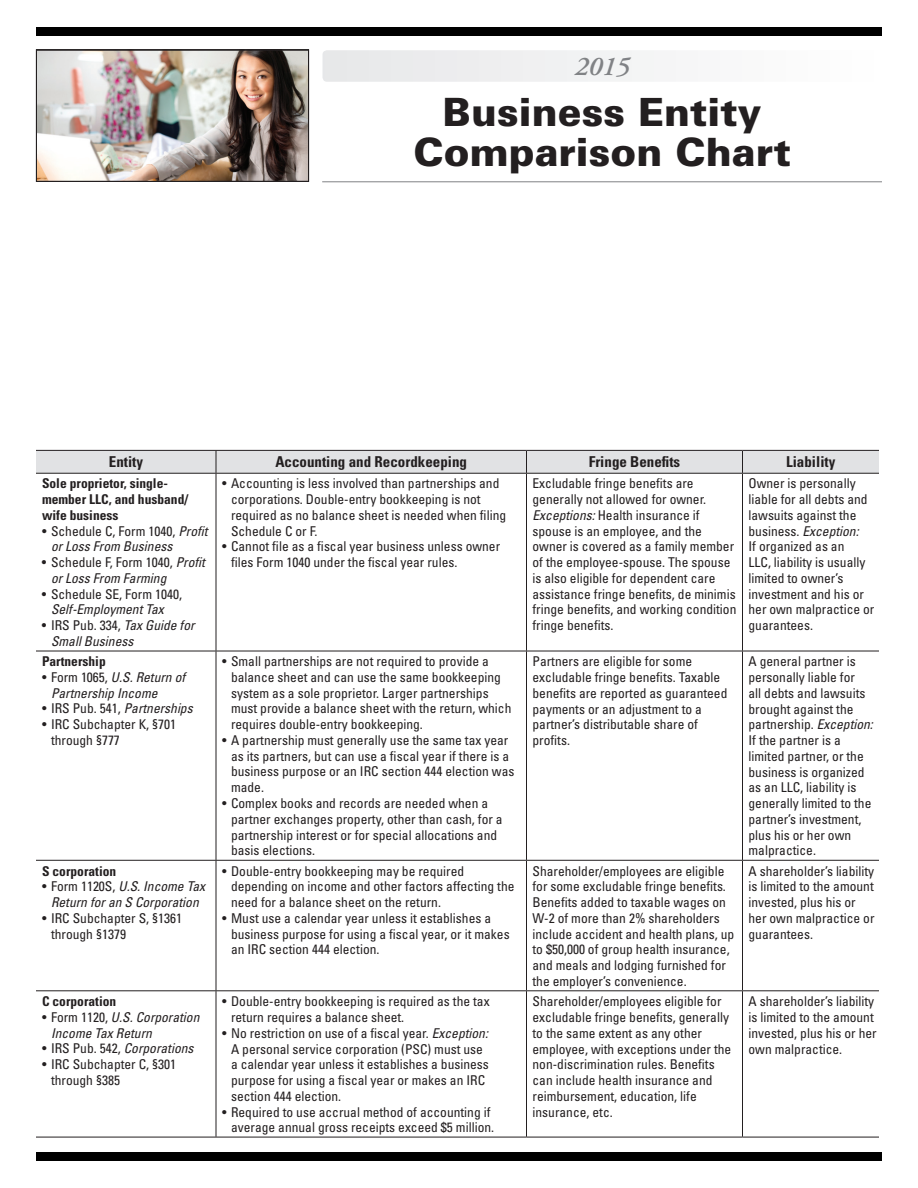
<style>
.page{position:relative;width:918px;height:1188px;background:#fff}
.page>*{position:absolute;margin:0;border:0;box-sizing:border-box;transform-origin:0 0}
.t1{font:900 39px/40.5px "Univers LT Std";color:#231f20;text-align:center}
.t2{font:italic 600 27px "Adobe Garamond Pro";color:#808285}
.t3{font:700 condensed 15px "Univers LT Std";color:#231f20}
.t4{font:condensed 13.5px/15.8px "Univers LT Std";color:#231f20}
.t5{font:italic condensed 13.5px/15.8px "Univers LT Std";color:#231f20}
.t6{font:700 condensed 13.5px/15.8px "Univers LT Std";color:#231f20}
.s1{font-style:normal}
.s2{font-style:italic}
</style>
<div class="page">
<hr style="left:322px;top:181px;width:560px;height:1px;background:#808285">
<div style="left:36px;top:451px;width:843px;height:22px;background:#e1e2e4"></div>
<hr style="left:36px;top:473px;width:180px;height:1px;background:#231f20">
<hr style="left:216px;top:473px;width:310px;height:1px;background:#231f20">
<hr style="left:216px;top:474px;width:1px;height:177px;background:#231f20">
<hr style="left:526px;top:473px;width:216px;height:1px;background:#231f20">
<hr style="left:526px;top:474px;width:1px;height:177px;background:#231f20">
<hr style="left:742px;top:473px;width:137px;height:1px;background:#231f20">
<hr style="left:742px;top:474px;width:1px;height:177px;background:#231f20">
<hr style="left:36px;top:651px;width:180px;height:1px;background:#231f20">
<hr style="left:216px;top:651px;width:310px;height:1px;background:#231f20">
<hr style="left:216px;top:651px;width:1px;height:209px;background:#231f20">
<hr style="left:526px;top:651px;width:216px;height:1px;background:#231f20">
<hr style="left:526px;top:651px;width:1px;height:209px;background:#231f20">
<hr style="left:742px;top:651px;width:137px;height:1px;background:#231f20">
<hr style="left:742px;top:651px;width:1px;height:209px;background:#231f20">
<hr style="left:36px;top:860px;width:180px;height:1px;background:#231f20">
<hr style="left:216px;top:860px;width:310px;height:1px;background:#231f20">
<hr style="left:216px;top:861px;width:1px;height:129px;background:#231f20">
<hr style="left:526px;top:860px;width:216px;height:1px;background:#231f20">
<hr style="left:526px;top:861px;width:1px;height:129px;background:#231f20">
<hr style="left:742px;top:860px;width:137px;height:1px;background:#231f20">
<hr style="left:742px;top:861px;width:1px;height:129px;background:#231f20">
<hr style="left:36px;top:990px;width:180px;height:1px;background:#231f20">
<hr style="left:216px;top:990px;width:310px;height:1px;background:#231f20">
<hr style="left:216px;top:991px;width:1px;height:146px;background:#231f20">
<hr style="left:526px;top:990px;width:216px;height:1px;background:#231f20">
<hr style="left:526px;top:991px;width:1px;height:146px;background:#231f20">
<hr style="left:742px;top:990px;width:137px;height:1px;background:#231f20">
<hr style="left:742px;top:991px;width:1px;height:146px;background:#231f20">
<hr style="left:36px;top:1137px;width:180px;height:1px;background:#231f20">
<hr style="left:216px;top:1137px;width:310px;height:1px;background:#231f20">
<hr style="left:526px;top:1137px;width:216px;height:1px;background:#231f20">
<hr style="left:742px;top:1137px;width:137px;height:1px;background:#231f20">
<hr style="left:36px;top:450px;width:180px;height:1px;background:#231f20">
<hr style="left:216px;top:450px;width:310px;height:1px;background:#231f20">
<hr style="left:526px;top:450px;width:216px;height:1px;background:#231f20">
<hr style="left:742px;top:450px;width:137px;height:1px;background:#231f20">
<div style="left:322px;top:50px;width:560px;height:32px;background:#f2f3f4;border-radius:4px"></div>
<img style="left:38px;top:52px;width:269px;height:127px">
<div style="left:36px;top:50px;width:273px;height:132px;border:1px solid #231f20"></div>
<div style="left:36px;top:27px;width:846px;height:9px;background:#000"></div>
<div style="left:36px;top:1152px;width:846px;height:9px;background:#000"></div>
<h2 class="t2" style="left:575px;top:51px;width:57px">2015</h2>
<h1 class="t1" style="left:413px;top:91px;width:379px">Business Entity<br>Comparison Chart</h1>
<p class="t3" style="left:109px;top:453px;width:36px">Entity</p>
<p class="t3" style="left:275px;top:453px;width:193px">Accounting and Recordkeeping</p>
<p class="t3" style="left:589px;top:453px;width:93px">Fringe Benefits</p>
<p class="t3" style="left:786px;top:453px;width:51px">Liability</p>
<p class="t6" style="left:42px;top:476px;width:148px">Sole proprietor, single&shy;member LLC, and husband/ wife business</p>
<p class="t5" style="left:51px;top:523px;width:158px;text-indent:-9px"><span class="s1">• Schedule C, Form 1040,</span> Profit or Loss From Business</p>
<p class="t5" style="left:51px;top:554px;width:155px;text-indent:-9px"><span class="s1">• Schedule F, Form 1040,</span> Profit or Loss From Farming</p>
<p class="t4" style="left:42px;top:586px;width:142px">• Schedule SE, Form 1040,</p>
<p class="t5" style="left:51px;top:602px;width:114px">Self-Employment Tax</p>
<p class="t5" style="left:51px;top:617px;width:145px;text-indent:-9px"><span class="s1">• IRS Pub. 334,</span> Tax Guide for<br>Small Business</p>
<p class="t4" style="left:533px;top:475px;width:205px">Excludable fringe benefits are generally not allowed for owner.<br><span class="s2">Exceptions:</span> Health insurance if spouse is an employee, and the owner is covered as a family member of the employee-spouse. The spouse is also eligible for dependent care assistance fringe benefits, de minimis fringe benefits, and working condition fringe benefits.</p>
<p class="t4" style="left:749px;top:476px;width:127px">Owner is personally liable for all debts and lawsuits against the business. <span class="s2">Exception:<br></span>If organized as an<br>LLC, liability is usually limited to owner’s investment and his or her own malpractice or guarantees.</p>
<p class="t4" style="left:231px;top:475px;width:277px;text-indent:-9px">• Accounting is less involved than partnerships and corporations. Double-entry bookkeeping is not required as no balance sheet is needed when filing Schedule C or F.</p>
<p class="t4" style="left:231px;top:538px;width:271px;text-indent:-9px">• Cannot file as a fiscal year business unless owner files Form 1040 under the fiscal year rules.</p>
<p class="t6" style="left:42px;top:653px;width:65px">Partnership</p>
<p class="t5" style="left:51px;top:669px;width:136px;text-indent:-9px"><span class="s1">• Form 1065,</span> U.S. Return of<br>Partnership Income</p>
<p class="t4" style="left:42px;top:701px;width:152px">• IRS Pub. 541, <span class="s2">Partnerships</span></p>
<p class="t4" style="left:51px;top:716px;width:127px;text-indent:-9px">• IRC Subchapter K, §701 through §777</p>
<p class="t6" style="left:42px;top:863px;width:76px">S corporation</p>
<p class="t5" style="left:42px;top:879px;width:165px;text-align:center"><span class="s1">• Form 1120S,</span> U.S. Income Tax<br>Return for an S Corporation</p>
<p class="t4" style="left:51px;top:910px;width:133px;text-indent:-9px">• IRC Subchapter S, §1361 through §1379</p>
<p class="t4" style="left:231px;top:653px;width:282px;text-indent:-9px">• Small partnerships are not required to provide a balance sheet and can use the same bookkeeping system as a sole proprietor. Larger partnerships must provide a balance sheet with the return, which requires double-entry bookkeeping.</p>
<p class="t4" style="left:231px;top:732px;width:285px;text-indent:-9px">• A partnership must generally use the same tax year as its partners, but can use a fiscal year if there is a business purpose or an IRC section 444 election was made.</p>
<p class="t4" style="left:231px;top:795px;width:273px;text-indent:-9px">• Complex books and records are needed when a partner exchanges property, other than cash, for a partnership interest or for special allocations and basis elections.</p>
<p class="t4" style="left:231px;top:863px;width:285px;text-indent:-9px">• Double-entry bookkeeping may be required depending on income and other factors affecting the need for a balance sheet on the return.</p>
<p class="t4" style="left:231px;top:910px;width:280px;text-indent:-9px">• Must use a calendar year unless it establishes a business purpose for using a fiscal year, or it makes an IRC section 444 election.</p>
<p class="t6" style="left:42px;top:993px;width:76px">C corporation</p>
<p class="t5" style="left:51px;top:1009px;width:150px;text-indent:-9px"><span class="s1">• Form 1120,</span> U.S. Corporation<br>Income Tax Return</p>
<p class="t4" style="left:42px;top:1041px;width:153px">• IRS Pub. 542, <span class="s2">Corporations</span></p>
<p class="t4" style="left:51px;top:1056px;width:127px;text-indent:-9px">• IRC Subchapter C, §301 through §385</p>
<p class="t4" style="left:231px;top:993px;width:260px;text-indent:-9px">• Double-entry bookkeeping is required as the tax return requires a balance sheet.</p>
<p class="t4" style="left:231px;top:1025px;width:259px;text-indent:-9px">• No restriction on use of a fiscal year. <span class="s2">Exception:<br></span>A personal service corporation (PSC) must use a calendar year unless it establishes a business purpose for using a fiscal year or makes an IRC section 444 election.</p>
<p class="t4" style="left:222px;top:1104px;width:274px;text-align:right">• Required to use accrual method of accounting if average annual gross receipts exceed $5 million.</p>
<p class="t4" style="left:533px;top:653px;width:196px">Partners are eligible for some excludable fringe benefits. Taxable benefits are reported as guaranteed payments or an adjustment to a partner’s distributable share of profits.</p>
<p class="t4" style="left:749px;top:653px;width:126px">A general partner is personally liable for<br>all debts and lawsuits brought against the partnership. <span class="s2">Exception:<br></span>If the partner is a limited partner, or the business is organized as an LLC, liability is generally limited to the partner’s investment, plus his or her own malpractice.</p>
<p class="t4" style="left:533px;top:863px;width:203px">Shareholder/employees are eligible for some excludable fringe benefits.<br>Benefits added to taxable wages on W-2 of more than 2% shareholders include accident and health plans, up to $50,000 of group health insurance, and meals and lodging furnished for the employer’s convenience.</p>
<p class="t4" style="left:749px;top:863px;width:127px">A shareholder’s liability is limited to the amount invested, plus his or her own malpractice or guarantees.</p>
<p class="t4" style="left:533px;top:993px;width:200px">Shareholder/employees eligible for excludable fringe benefits, generally to the same extent as any other employee, with exceptions under the non-discrimination rules. Benefits can include health insurance and reimbursement, education, life insurance, etc.</p>
<p class="t4" style="left:749px;top:993px;width:130px">A shareholder’s liability is limited to the amount invested, plus his or her own malpractice.</p>
</div>
